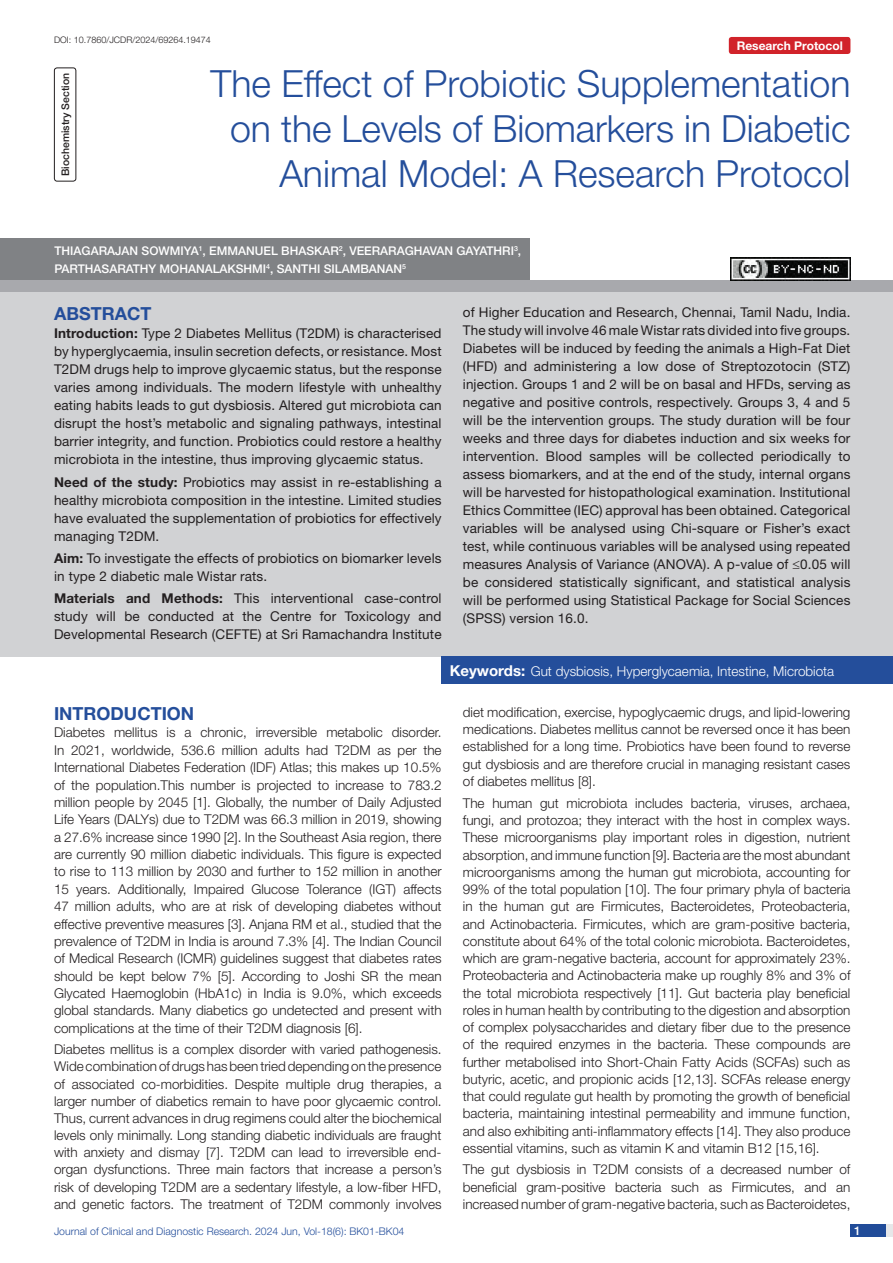
<style>
.page{position:relative;width:893px;height:1263px;background:#fff}
.page>*{position:absolute;margin:0;border:0;box-sizing:border-box;transform-origin:0 0}
.t1{font:300 37.5px/45px "Helvetica Neue";color:#244e9b;text-align:right}
.Heading{font:700 18px "Helvetica Neue";color:#244e9b}
.Abstract_head{font:700 18px "Helvetica Neue";color:#244e9b}
.Body_text{font:300 13.5px/17.2px "Helvetica Neue";color:#231f20;text-align:justify}
.Abstract_Text{font:13.5px/18px "Helvetica Neue";letter-spacing:.01em;color:#231f20;text-align:justify}
.Key_words{font:300 13.5px "Helvetica Neue";color:#fff}
.Author{font:500 12px/18.8px "Helvetica Neue";color:#fff}
.t2{font:700 12px "Helvetica Neue";color:#fff}
.t3{font:300 10.5px "Helvetica Neue";color:#244e9b}
.section{font:500 10.5px "Helvetica Neue";color:#231f20}
.DOI{font:300 9px "Helvetica Neue";color:#231f20}
.s1{font-weight:700}
.s2{font-weight:700;font-size:15px}
</style>
<div class="page">
<div style="left:850px;top:1224px;width:43px;height:13px;background:#e6e7e9"></div>
<div style="left:850px;top:1224px;width:35px;height:13px;background:#214c99"></div>
<div style="left:54px;top:68px;width:22px;height:113px;border:1px solid #231f20;border-radius:3px"></div>
<div style="left:729px;top:37px;width:121px;height:17px;background:#d1232a;border-radius:3px"></div>
<div style="left:0;top:280px;width:893px;height:12px;background:#a8a9ad"></div>
<div style="left:0;top:238px;width:529px;height:42px;background:#808285"></div>
<div style="left:0;top:292px;width:893px;height:364px;background:#d1d2d4"></div>
<div style="left:442px;top:656px;width:451px;height:28px;background:#244e9b"></div>
<img style="left:730px;top:258px;width:120px;height:22px">
<p class="DOI" style="left:54px;top:35px;width:158px">DOI: 10.7860/JCDR/2024/69264.19474</p>
<p class="section" style="left:59px;top:176px;width:104px;rotate:-90deg">BIOCHEMISTRY SECTION</p>
<p class="t1" style="left:211px;top:60px;width:641px">The Effect of Probiotic Supplementation on the Levels of Biomarkers in Diabetic<br>Animal Model: A Research Protocol</p>
<p class="t2" style="left:737px;top:38px;width:108px">Research Protocol</p>
<p class="Author" style="left:54px;top:241px;width:468px">THIAGARAJAN SOWMIYA<sup>1</sup>, EMMANUEL BHASKAR<sup>2</sup>, VEE RARAGHAVAN GAYATHRI<sup>3</sup>,<br>PARTHASARATHY MOHANALAKSHMI<sup>4</sup>, SANTHI SILAMBANAN<sup>5</sup></p>
<p class="Abstract_head" style="left:54px;top:303px;width:99px">ABSTRACT</p>
<p class="Abstract_Text" style="left:54px;top:324px;width:389px"><span class="s1">Introduction:</span> Type 2 Diabetes Mellitus (T2DM) is characterised by hyperglycaemia, insulin secretion defects, or resistance. Most T2DM drugs help to improve glycaemic status, but the response varies among individuals. The modern lifestyle with unhealthy eating habits leads to gut dysbiosis. Altered gut microbiota can disrupt the host’s metabolic and signaling pathways, intestinal barrier integrity, and function. Probiotics could restore a healthy microbiota in the intestine, thus improving glycaemic status.</p>
<p class="Abstract_Text" style="left:54px;top:473px;width:389px"><span class="s1">Need of the study:</span> Probiotics may assist in re-establishing a healthy microbiota composition in the intestine. Limited studies have evaluated the supplementation of probiotics for effectively managing T2DM.</p>
<p class="Abstract_Text" style="left:54px;top:549px;width:389px"><span class="s1">Aim:</span> To investigate the effects of probiotics on biomarker levels in type 2 diabetic male Wistar rats.</p>
<p class="Abstract_Text" style="left:54px;top:589px;width:389px"><span class="s1">Materials and Methods:</span> This interventional case-control study will be conducted at the Centre for Toxicology and Developmental Research (CEFTE) at Sri Ramachandra Institute</p>
<p class="Abstract_Text" style="left:463px;top:303px;width:389px">of Higher Education and Research, Chennai, Tamil Nadu, India.<br>The study will involve 46 male Wistar rats divided into five groups.<br>Diabetes will be induced by feeding the animals a High-Fat Diet (HFD) and administering a low dose of Streptozotocin (STZ) injection. Groups 1 and 2 will be on basal and HFDs, serving as negative and positive controls, respectively. Groups 3, 4 and 5 will be the intervention groups. The study duration will be four weeks and three days for diabetes induction and six weeks for intervention. Blood samples will be collected periodically to assess biomarkers, and at the end of the study, internal organs will be harvested for histopathological examination. Institutional Ethics Committee (IEC) approval has been obtained. Categorical variables will be analysed using Chi-square or Fisher’s exact test, while continuous variables will be analysed using repeated measures Analysis of Variance (ANOVA). A p-value of ≤0.05 will be considered statistically significant, and statistical analysis will be performed using Statistical Package for Social Sciences (SPSS) version 16.0.</p>
<p class="Key_words" style="left:450px;top:663px;width:386px"><span class="s2">Keywords:</span> Gut dysbiosis, Hyperglycaemia, Intestine, Microbiota</p>
<p class="Heading" style="left:54px;top:702px;width:142px">INTRODUCTION</p>
<p class="Body_text" style="left:54px;top:724px;width:389px">Diabetes mellitus is a chronic, irreversible metabolic disorder.<br>In 2021, worldwide, 536.6 million adults had T2DM as per the International Diabetes Federation (IDF) Atlas; this makes up 10.5% of the population.This number is projected to increase to 783.2 million people by 2045 [1]. Globally, the number of Daily Adjusted Life Years (DALYs) due to T2DM was 66.3 million in 2019, showing a 27.6% increase since 1990 [2]. In the Southeast Asia region, there are currently 90 million diabetic individuals. This figure is expected to rise to 113 million by 2030 and further to 152 million in another 15 years. Additionally, Impaired Glucose Tolerance (IGT) affects 47 million adults, who are at risk of developing diabetes without effective preventive measures [3]. Anjana RM et al., studied that the prevalence of T2DM in India is around 7.3% [4]. The Indian Council of Medical Research (ICMR) guidelines suggest that diabetes rates should be kept below 7% [5]. According to Joshi SR the mean Glycated Haemoglobin (HbA1c) in India is 9.0%, which exceeds global standards. Many diabetics go undetected and present with complications at the time of their T2DM diagnosis [6].</p>
<p class="Body_text" style="left:54px;top:1040px;width:389px">Diabetes mellitus is a complex disorder with varied pathogenesis.<br>Wide combination of drugs has been tried depending on the presence of associated co-morbidities. Despite multiple drug therapies, a larger number of diabetics remain to have poor glycaemic control.<br>Thus, current advances in drug regimens could alter the biochemical levels only minimally. Long standing diabetic individuals are fraught with anxiety and dismay [7]. T2DM can lead to irreversible end&shy;organ dysfunctions. Three main factors that increase a person’s risk of developing T2DM are a sedentary lifestyle, a low-fiber HFD, and genetic factors. The treatment of T2DM commonly involves</p>
<p class="Body_text" style="left:463px;top:703px;width:389px">diet modification, exercise, hypoglycaemic drugs, and lipid-lowering medications. Diabetes mellitus cannot be reversed once it has been established for a long time. Probiotics have been found to reverse gut dysbiosis and are therefore crucial in managing resistant cases of diabetes mellitus [8].</p>
<p class="Body_text" style="left:463px;top:794px;width:389px">The human gut microbiota includes bacteria, viruses, archaea, fungi, and protozoa; they interact with the host in complex ways.<br>These microorganisms play important roles in digestion, nutrient absorption, and immune function [9]. Bacteria are the most abundant microorganisms among the human gut microbiota, accounting for 99% of the total population [10]. The four primary phyla of bacteria in the human gut are Firmicutes, Bacteroidetes, Proteobacteria, and Actinobacteria. Firmicutes, which are gram-positive bacteria, constitute about 64% of the total colonic microbiota. Bacteroidetes, which are gram-negative bacteria, account for approximately 23%.<br>Proteobacteria and Actinobacteria make up roughly 8% and 3% of the total microbiota respectively [11]. Gut bacteria play beneficial roles in human health by contributing to the digestion and absorption of complex polysaccharides and dietary fiber due to the presence of the required enzymes in the bacteria. These compounds are further metabolised into Short-Chain Fatty Acids (SCFAs) such as butyric, acetic, and propionic acids [12,13]. SCFAs release energy that could regulate gut health by promoting the growth of beneficial bacteria, maintaining intestinal permeability and immune function, and also exhibiting anti-inflammatory effects [14]. They also produce essential vitamins, such as vitamin K and vitamin B12 [15,16].</p>
<p class="Body_text" style="left:463px;top:1160px;width:389px">The gut dysbiosis in T2DM consists of a decreased number of beneficial gram-positive bacteria such as Firmicutes, and an increased number of gram-negative bacteria, such as Bacteroidetes,</p>
<p class="t3" style="left:54px;top:1225px;width:352px">Journal of Clinical and Diagnostic Research. 2024 Jun, Vol-18(6): BK01-BK04</p>
<p class="Author" style="left:854px;top:1221px;width:8px">1</p>
</div>
